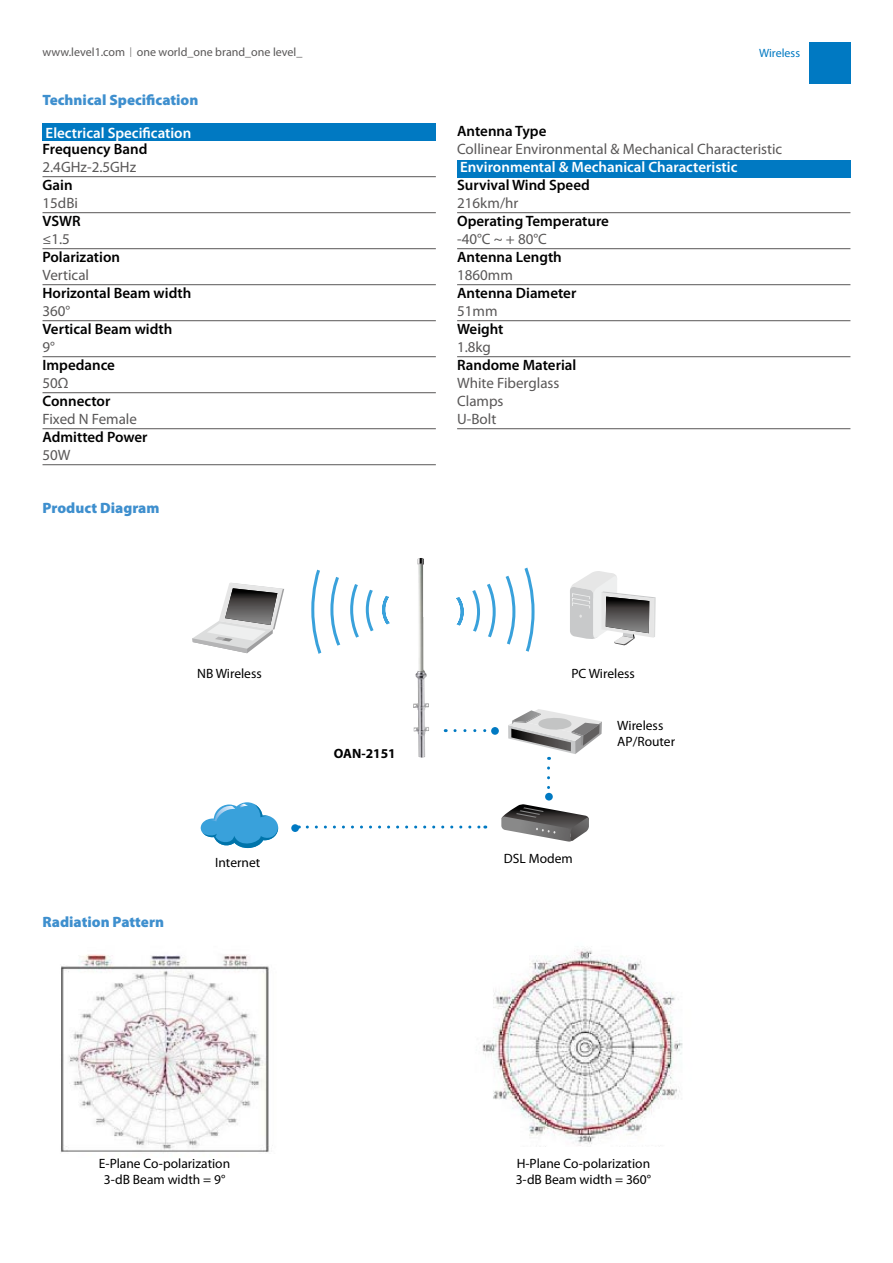
<style>
.page{position:relative;width:893px;height:1263px;background:#fff}
.page>*{position:absolute;margin:0;border:0;box-sizing:border-box;transform-origin:0 0}
.t1{font:600 15px "Myriad Pro";color:#000}
.t2{font:15px/18px "Myriad Pro";color:#595757}
.t3{font:600 15px "Myriad Pro";color:#fff}
.t4{font:900 15px "Myriad Pro";color:#3e8fce}
.t5{font:13.5px/16.2px "Myriad Pro";color:#000}
.t6{font:700 13.5px "Myriad Pro";color:#000}
.t7{font:12px "Myriad Pro";color:#595757}
.t8{font:12px "Myriad Pro";color:#0079c2}
.s1{font-size:14.4px}
</style>
<div class="page">
<div style="left:809px;top:43px;width:41px;height:41px;background:#0079c2"></div>
<div style="left:43px;top:123px;width:393px;height:17px;background:#0079c2"></div>
<div style="left:457px;top:161px;width:393px;height:17px;background:#0079c2"></div>
<hr style="left:43px;top:176px;width:393px;height:1px;background:#595757">
<hr style="left:43px;top:212px;width:393px;height:1px;background:#595757">
<hr style="left:43px;top:248px;width:393px;height:1px;background:#595757">
<hr style="left:43px;top:284px;width:393px;height:1px;background:#595757">
<hr style="left:43px;top:320px;width:393px;height:1px;background:#595757">
<hr style="left:43px;top:356px;width:393px;height:1px;background:#595757">
<hr style="left:43px;top:392px;width:393px;height:1px;background:#595757">
<hr style="left:43px;top:428px;width:393px;height:1px;background:#595757">
<hr style="left:43px;top:464px;width:393px;height:1px;background:#595757">
<hr style="left:457px;top:212px;width:393px;height:1px;background:#595757">
<hr style="left:457px;top:248px;width:393px;height:1px;background:#595757">
<hr style="left:457px;top:284px;width:393px;height:1px;background:#595757">
<hr style="left:457px;top:320px;width:393px;height:1px;background:#595757">
<hr style="left:457px;top:356px;width:393px;height:1px;background:#595757">
<hr style="left:457px;top:428px;width:393px;height:1px;background:#595757">
<div style="left:491px;top:727px;width:8px;height:8px;background:#0079c2;border-radius:50%"></div>
<svg style="left:501px;top:804px;width:88px;height:37px"></svg>
<svg style="left:570px;top:571px;width:86px;height:74px"></svg>
<svg style="left:192px;top:583px;width:92px;height:70px"></svg>
<svg style="left:311px;top:567px;width:224px;height:87px"></svg>
<svg style="left:455px;top:729px;width:37px;height:3px"></svg>
<svg style="left:508px;top:709px;width:94px;height:51px"></svg>
<svg style="left:547px;top:768px;width:3px;height:25px"></svg>
<svg style="left:307px;top:825px;width:179px;height:3px"></svg>
<div style="left:545px;top:793px;width:8px;height:7px;background:#0079c2;border-radius:50%"></div>
<div style="left:291px;top:824px;width:8px;height:8px;background:#0079c2;border-radius:50%"></div>
<img style="left:413px;top:670px;width:16px;height:88px">
<img style="left:413px;top:558px;width:16px;height:112px">
<svg style="left:201px;top:802px;width:77px;height:46px"></svg>
<img style="left:60px;top:949px;width:623px;height:204px">
<div style="left:461px;top:1147px;width:230px;height:48px;background:#fff"></div>
<p class="t7" style="left:43px;top:45px;width:261px">www.level1.com <span class="s1">I</span> one world_one brand_one level_</p>
<p class="t8" style="left:759px;top:45px;width:42px">Wireless</p>
<p class="t4" style="left:43px;top:90px;width:157px">Technical Specification</p>
<p class="t3" style="left:46px;top:123px;width:147px">Electrical Specification</p>
<p class="t1" style="left:43px;top:140px;width:106px">Frequency Band</p>
<p class="t2" style="left:43px;top:158px;width:95px">2.4GHz-2.5GHz</p>
<p class="t1" style="left:43px;top:176px;width:32px">Gain</p>
<p class="t2" style="left:43px;top:194px;width:37px">15dBi</p>
<p class="t1" style="left:43px;top:212px;width:40px">VSWR</p>
<p class="t2" style="left:43px;top:230px;width:29px">≤1.5</p>
<p class="t1" style="left:43px;top:248px;width:79px">Polarization</p>
<p class="t2" style="left:43px;top:266px;width:48px">Vertical</p>
<p class="t1" style="left:43px;top:284px;width:150px">Horizontal Beam width</p>
<p class="t2" style="left:43px;top:302px;width:29px">360°</p>
<p class="t1" style="left:43px;top:320px;width:131px">Vertical Beam width</p>
<p class="t2" style="left:43px;top:338px;width:14px">9°</p>
<p class="t1" style="left:43px;top:356px;width:74px">Impedance</p>
<p class="t2" style="left:43px;top:374px;width:27px">50Ω</p>
<p class="t1" style="left:43px;top:392px;width:69px">Connector</p>
<p class="t2" style="left:43px;top:410px;width:96px">Fixed N Female</p>
<p class="t1" style="left:43px;top:428px;width:107px">Admitted Power</p>
<p class="t2" style="left:43px;top:446px;width:30px">50W</p>
<p class="t4" style="left:43px;top:498px;width:119px">Product Diagram</p>
<p class="t5" style="left:197px;top:665px;width:66px">NB Wireless</p>
<p class="t4" style="left:43px;top:912px;width:123px">Radiation Pattern</p>
<p class="t5" style="left:215px;top:855px;width:47px">Internet</p>
<p class="t1" style="left:457px;top:122px;width:91px">Antenna Type</p>
<p class="t2" style="left:457px;top:140px;width:327px">Collinear Environmental &amp; Mechanical Characteristic</p>
<p class="t3" style="left:460px;top:158px;width:279px">Environmental &amp; Mechanical Characteristic</p>
<p class="t1" style="left:457px;top:176px;width:134px">Survival Wind Speed</p>
<p class="t2" style="left:457px;top:194px;width:63px">216km/hr</p>
<p class="t1" style="left:457px;top:212px;width:153px">Operating Temperature</p>
<p class="t2" style="left:457px;top:230px;width:91px">-40°C ~ + 80°C</p>
<p class="t1" style="left:457px;top:248px;width:106px">Antenna Length</p>
<p class="t2" style="left:457px;top:266px;width:57px">1860mm</p>
<p class="t1" style="left:457px;top:284px;width:121px">Antenna Diameter</p>
<p class="t2" style="left:457px;top:302px;width:42px">51mm</p>
<p class="t1" style="left:457px;top:320px;width:48px">Weight</p>
<p class="t2" style="left:457px;top:338px;width:35px">1.8kg</p>
<p class="t1" style="left:457px;top:356px;width:121px">Randome Material</p>
<p class="t2" style="left:457px;top:374px;width:104px">White Fiberglass<br>Clamps<br>U-Bolt</p>
<p class="t6" style="left:334px;top:744px;width:63px">OAN-2151</p>
<p class="t5" style="left:571px;top:665px;width:65px">PC Wireless</p>
<p class="t5" style="left:504px;top:850px;width:70px">DSL Modem</p>
<p class="t5" style="left:617px;top:717px;width:59px">Wireless<br>AP/Router</p>
<p class="t5" style="left:99px;top:1155px;width:133px;text-align:center">E-Plane Co-polarization<br>3-dB Beam width = 9°</p>
<p class="t5" style="left:516px;top:1155px;width:137px">H-Plane Co-polarization<br>3-dB Beam width = 360°</p>
</div>
